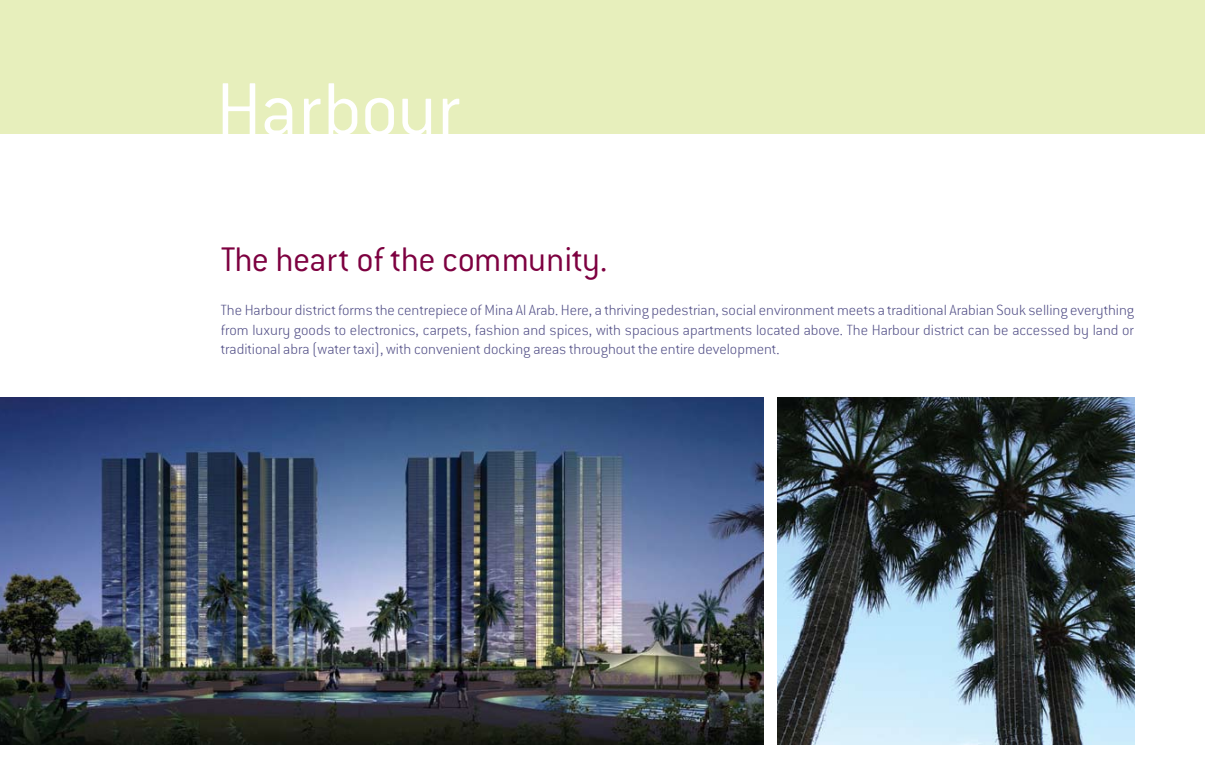
<style>
.page{position:relative;width:1205px;height:780px;background:#fff}
.page>*{position:absolute;margin:0;border:0;box-sizing:border-box;transform-origin:0 0}
.t1{font:82.5px "Conduit ITC Light";letter-spacing:-.005em;color:#fff}
.t2{font:37.5px "Conduit ITC Light";letter-spacing:-.015em;color:#7d0040}
.t3{font:300 16.25px/19.5px "Conduit ITC Extra";color:#514e86;text-align:justify}
</style>
<div class="page">
<div style="left:0;top:0;width:1205px;height:134px;background:#e7efbc"></div>
<img style="left:777px;top:397px;width:357px;height:347px">
<img style="left:0;top:397px;width:763px;height:347px">
<h1 class="t1" style="left:216px;top:59px;width:247px">Harbour</h1>
<h2 class="t2" style="left:221px;top:236px;width:388px">The heart of the community.</h2>
<p class="t3" style="left:221px;top:300px;width:915px">The Harbour district forms the centrepiece of Mina Al Arab. Here, a thriving pedestrian, social environment meets a traditional Arabian Souk selling everything from luxury goods to electronics, carpets, fashion and spices, with spacious apartments located above. The Harbour district can be accessed by land or traditional abra (water taxi), with convenient docking areas throughout the entire development.</p>
</div>
